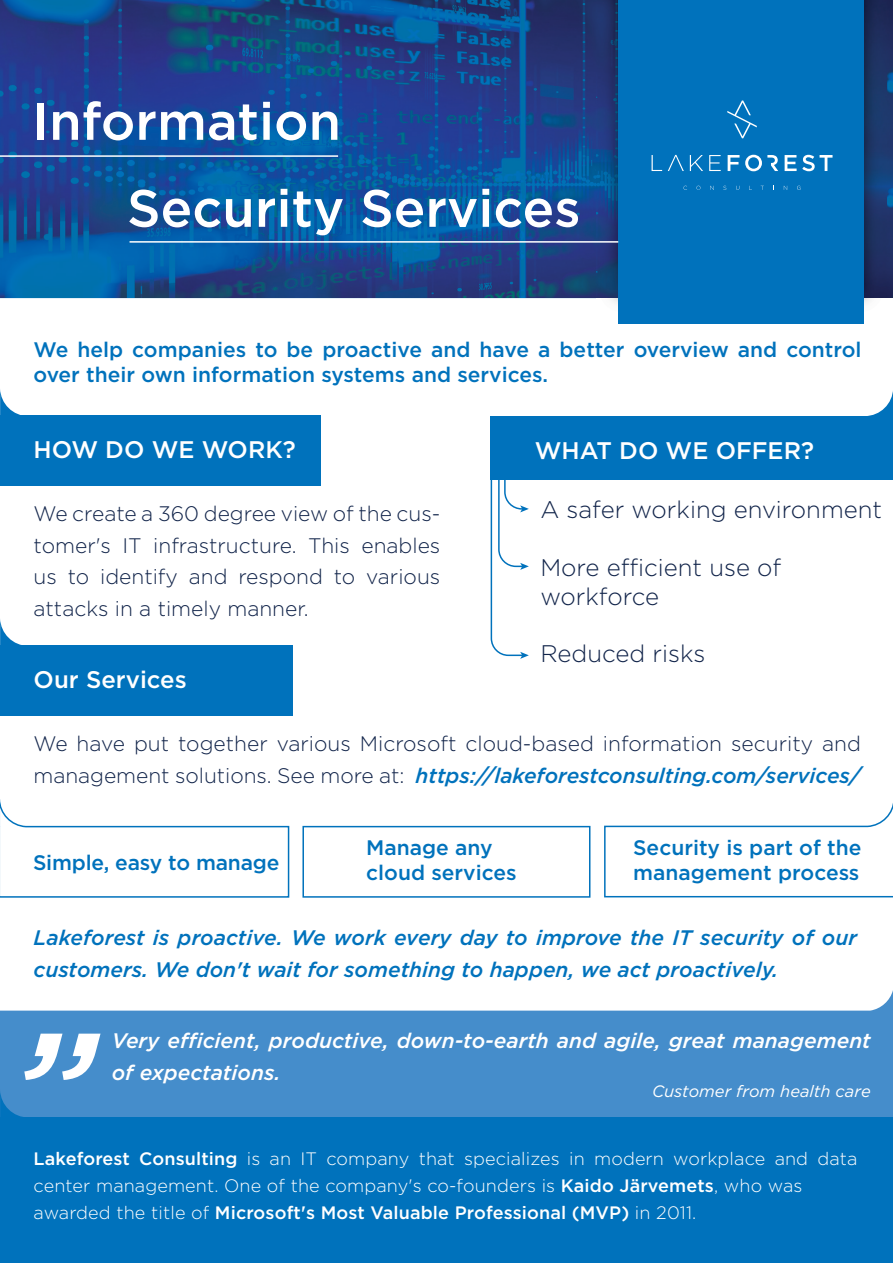
<style>
.page{position:relative;width:893px;height:1263px;background:#fff}
.page>*{position:absolute;margin:0;border:0;box-sizing:border-box;transform-origin:0 0}
.t1{font:500 52.5px/87px "Gotham";color:#fff}
.t2{font:300 24px/28.8px "Gotham";color:#11244a}
.t3{font:500 24px "Gotham";color:#fff}
.t4{font:italic 500 21px/31.5px "Gotham Pro";color:#0072bc}
.t5{font:300 21px/31.5px "Gotham";color:#11244a;text-align:justify}
.t6{font:500 21px/25.2px "Gotham";color:#0072bc}
.t7{font:italic 500 21px/31.5px "Gotham Pro";color:#fff}
.t8{font:300 18px/27px "Gotham";letter-spacing:.005em;color:#fff}
.t9{font:italic 16.5px "Gotham Pro";color:#fff}
.s1{font-family:"Gotham";font-weight:300;font-style:normal;color:#11244a}
.s2{font-weight:500}
</style>
<div class="page">
<img style="left:596px;top:0;width:297px;height:298px">
<svg style="left:0;top:0;width:596px;height:298px;background:#144b93"></svg>
<img style="left:611px;top:298px;width:261px;height:18px">
<div style="left:619px;top:0;width:245px;height:323px;background:#0072bc"></div>
<svg style="left:0;top:990px;width:893px;height:127px;fill:#458dcb"></svg>
<div style="left:491px;top:416px;width:402px;height:63px;background:#0072bc"></div>
<svg style="left:490px;top:466px;width:39px;height:193px"></svg>
<svg style="left:868px;top:391px;width:25px;height:25px"></svg>
<div style="left:0;top:646px;width:292px;height:70px;background:#0072bc"></div>
<svg style="left:0;top:619px;width:28px;height:27px"></svg>
<div style="left:0;top:416px;width:321px;height:70px;background:#0072bc"></div>
<svg style="left:0;top:389px;width:28px;height:27px"></svg>
<div style="left:0;top:1117px;width:893px;height:146px;background:#0072bc"></div>
<svg style="left:0;top:1090px;width:28px;height:27px"></svg>
<svg style="left:0;top:799px;width:290px;height:99px"></svg>
<svg style="left:604px;top:803px;width:289px;height:95px"></svg>
<div style="left:302px;top:826px;width:288px;height:72px;background:#fff;border:2px solid #0072bc"></div>
<svg style="left:727px;top:100px;width:30px;height:38px"></svg>
<svg style="left:710px;top:186px;width:4px;height:4px"></svg>
<svg style="left:797px;top:186px;width:4px;height:4px"></svg>
<svg style="left:652px;top:155px;width:10px;height:16px"></svg>
<svg style="left:668px;top:155px;width:16px;height:16px"></svg>
<svg style="left:690px;top:155px;width:13px;height:16px"></svg>
<svg style="left:709px;top:155px;width:12px;height:16px"></svg>
<svg style="left:728px;top:155px;width:104px;height:16px"></svg>
<svg style="left:24px;top:1034px;width:77px;height:46px"></svg>
<hr style="left:0;top:155px;width:338px;height:2px;background:#fff">
<hr style="left:130px;top:241px;width:488px;height:2px;background:#fff">
<h1 class="t1" style="left:127px;top:77px;width:455px;text-indent:-95px">Information<br>Security Services</h1>
<p class="t6" style="left:34px;top:336px;width:829px">We help companies to be proactive and have a better overview and control over their own information systems and services.</p>
<h2 class="t3" style="left:34px;top:434px;width:264px">HOW DO WE WORK?</h2>
<p class="t5" style="left:34px;top:498px;width:408px">We create a 360 degree view of the cus&shy;tomer's IT infrastructure. This enables us to identify and respond to various attacks in a timely manner.</p>
<h2 class="t3" style="left:34px;top:664px;width:155px">Our Services</h2>
<h2 class="t3" style="left:535px;top:435px;width:281px">WHAT DO WE OFFER?</h2>
<h2 class="t2" style="left:540px;top:495px;width:343px">A safer working environment</h2>
<h2 class="t2" style="left:540px;top:553px;width:242px">More efficient use of workforce</h2>
<h2 class="t2" style="left:540px;top:639px;width:166px">Reduced risks</h2>
<p class="t5" style="left:34px;top:728px;width:829px">We have put together various Microsoft cloud-based information security and</p>
<p class="t4" style="left:34px;top:759px;width:829px"><span class="s1">management solutions. See more at:</span> https://lakeforestconsulting.com/services/</p>
<p class="t6" style="left:33px;top:849px;width:248px">Simple, easy to manage</p>
<p class="t6" style="left:366px;top:835px;width:152px">Manage any cloud services</p>
<p class="t6" style="left:633px;top:835px;width:230px">Security is part of the management process</p>
<p class="t4" style="left:34px;top:922px;width:825px">Lakeforest is proactive. We work every day to improve the IT security of our customers. We don't wait for something to happen, we act proactively.</p>
<p class="t7" style="left:112px;top:1025px;width:761px">Very efficient, productive, down-to-earth and agile, great management of expectations.</p>
<p class="t9" style="left:652px;top:1082px;width:220px">Customer from health care</p>
<p class="t8" style="left:34px;top:1145px;width:825px"><span class="s2">Lakeforest Consulting</span> is an IT company that specializes in modern workplace and data center management. One of the company's co-founders is <span class="s2">Kaido Järvemets</span>, who was awarded the title of <span class="s2">Microsoft's Most Valuable Professional (MVP)</span> in 2011.</p>
</div>
